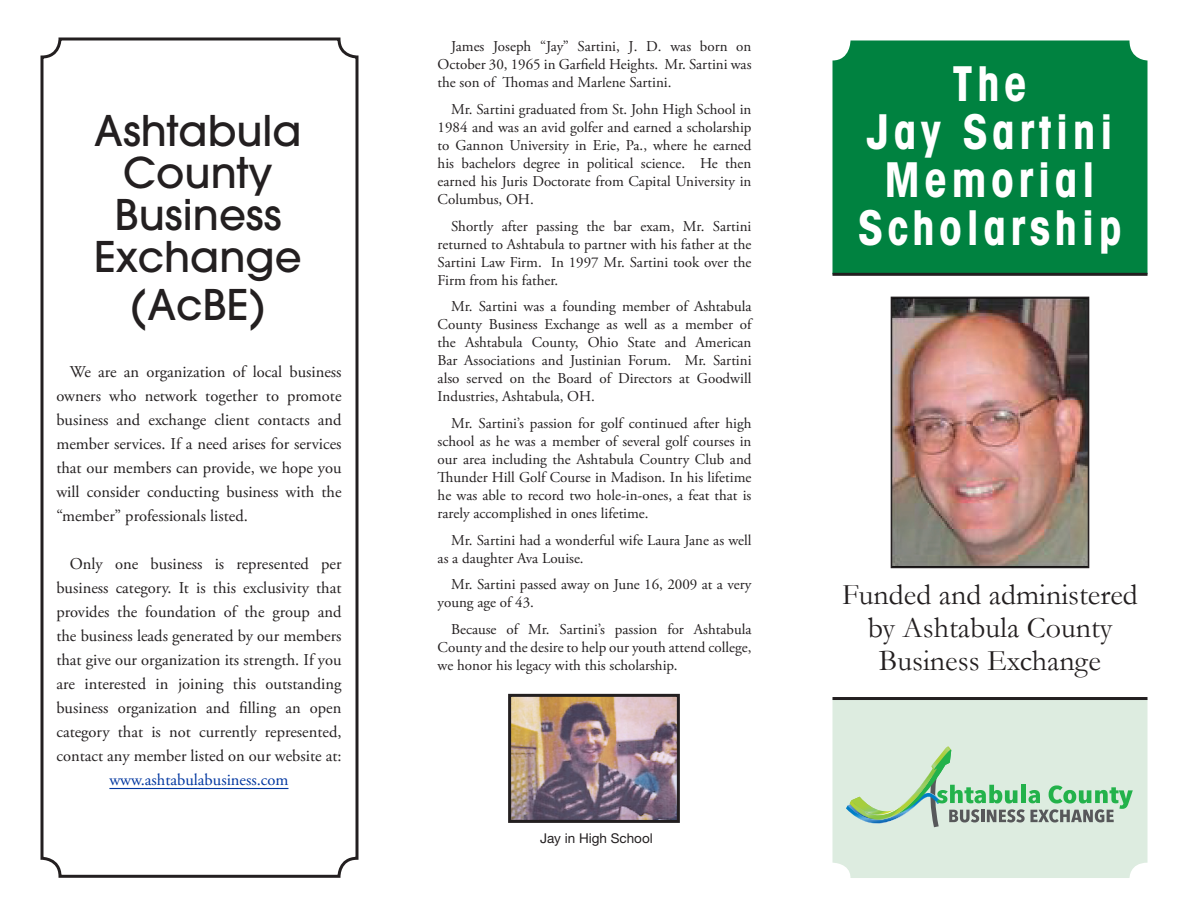
<style>
.page{position:relative;width:1188px;height:918px;background:#fff}
.page>*{position:absolute;margin:0;border:0;box-sizing:border-box;transform-origin:0 0}
.t1{font:700 condensed 48px "Avant Garde";letter-spacing:.095em;color:#fff;scale:.95 1}
.t2{font:500 42px "Avant Garde";color:#231f20}
.t3{font:30px/33px "Garamond";color:#231f20;text-align:center}
.t4{font:16.5px/24px "Adobe Garamond Pro";color:#231f20;text-align:justify}
.t5{font:16.5px "Adobe Garamond Pro";color:#0036a0}
.t6{font:15px/18px "Adobe Garamond Pro";color:#231f20;text-align:justify}
.t7{font:13.5px "Helvetica Neue";color:#231f20}
</style>
<div class="page">
<div style="left:832px;top:700px;width:316px;height:178px;background:#ddece0"></div>
<div style="left:40px;top:38px;width:318px;height:840px;border:3px solid #231f20;border-radius:18px"></div>
<hr style="left:109px;top:788px;width:179px;height:1px;background:#0036a0">
<img style="left:894px;top:300px;width:192px;height:265px">
<div style="left:891px;top:297px;width:198px;height:271px;border:2px solid #231f20"></div>
<div style="left:832px;top:40px;width:316px;height:233px;background:#008240"></div>
<img style="left:512px;top:698px;width:164px;height:121px">
<div style="left:508px;top:694px;width:172px;height:129px;border:3px solid #231f20"></div>
<hr style="left:832px;top:697px;width:316px;height:3px;background:#231f20">
<hr style="left:832px;top:273px;width:316px;height:3px;background:#231f20">
<svg style="left:846px;top:746px;width:287px;height:86px;background:#c1dcc7"></svg>
<p class="t2" style="left:94px;top:105px;width:209px">Ashtabula</p>
<p class="t2" style="left:123px;top:147px;width:151px">County</p>
<p class="t2" style="left:114px;top:189px;width:169px">Business</p>
<p class="t2" style="left:94px;top:231px;width:209px">Exchange</p>
<p class="t2" style="left:130px;top:279px;width:137px">(AcBE)</p>
<p class="t4" style="left:56px;top:360px;width:287px;text-indent:13px">We are an organization of local business owners who network together to promote business and exchange client contacts and member services. If a need arises for services that our members can provide, we hope you will consider conducting business with the “member” professionals listed.</p>
<p class="t4" style="left:56px;top:552px;width:287px;text-indent:13px">Only one business is represented per business category. It is this exclusivity that provides the foundation of the group and the business leads generated by our members that give our organization its strength. If you are interested in joining this outstanding business organization and filling an open category that is not currently represented, contact any member listed on our website at:</p>
<p class="t5" style="left:109px;top:770px;width:181px">www.ashtabulabusiness.com</p>
<p class="t6" style="left:438px;top:38px;width:315px;text-indent:14px">James Joseph “Jay” Sartini, J. D. was born on October 30, 1965 in Garfield Heights. Mr. Sartini was the son of Thomas and Marlene Sartini.</p>
<p class="t6" style="left:438px;top:101px;width:315px;text-indent:14px">Mr. Sartini graduated from St. John High School in 1984 and was an avid golfer and earned a scholarship to Gannon University in Erie, Pa., where he earned his bachelors degree in political science. He then earned his Juris Doctorate from Capital University in Columbus, OH.</p>
<p class="t6" style="left:438px;top:217px;width:315px;text-indent:14px">Shortly after passing the bar exam, Mr. Sartini returned to Ashtabula to partner with his father at the Sartini Law Firm. In 1997 Mr. Sartini took over the Firm from his father.</p>
<p class="t6" style="left:438px;top:298px;width:315px;text-indent:14px">Mr. Sartini was a founding member of Ashtabula County Business Exchange as well as a member of the Ashtabula County, Ohio State and American Bar Associations and Justinian Forum. Mr. Sartini also served on the Board of Directors at Goodwill Industries, Ashtabula, OH.</p>
<p class="t6" style="left:438px;top:415px;width:315px;text-indent:14px">Mr. Sartini’s passion for golf continued after high school as he was a member of several golf courses in our area including the Ashtabula Country Club and Thunder Hill Golf Course in Madison. In his lifetime he was able to record two hole-in-ones, a feat that is rarely accomplished in ones lifetime.</p>
<p class="t6" style="left:438px;top:531px;width:315px;text-indent:14px">Mr. Sartini had a wonderful wife Laura Jane as well as a daughter Ava Louise.</p>
<p class="t6" style="left:438px;top:576px;width:315px;text-indent:14px">Mr. Sartini passed away on June 16, 2009 at a very young age of 43.</p>
<p class="t6" style="left:438px;top:621px;width:315px;text-indent:14px">Because of Mr. Sartini’s passion for Ashtabula County and the desire to help our youth attend college, we honor his legacy with this scholarship.</p>
<p class="t7" style="left:540px;top:830px;width:114px">Jay in High School</p>
<p class="t1" style="left:952px;top:53px;width:80px">The</p>
<p class="t1" style="left:867px;top:101px;width:260px">Jay Sartini</p>
<p class="t1" style="left:885px;top:149px;width:223px">Memorial</p>
<p class="t1" style="left:858px;top:197px;width:279px">Scholarship</p>
<p class="t3" style="left:842px;top:577px;width:297px">Funded and administered by Ashtabula County</p>
<p class="t3" style="left:879px;top:643px;width:224px">Business Exchange</p>
</div>
